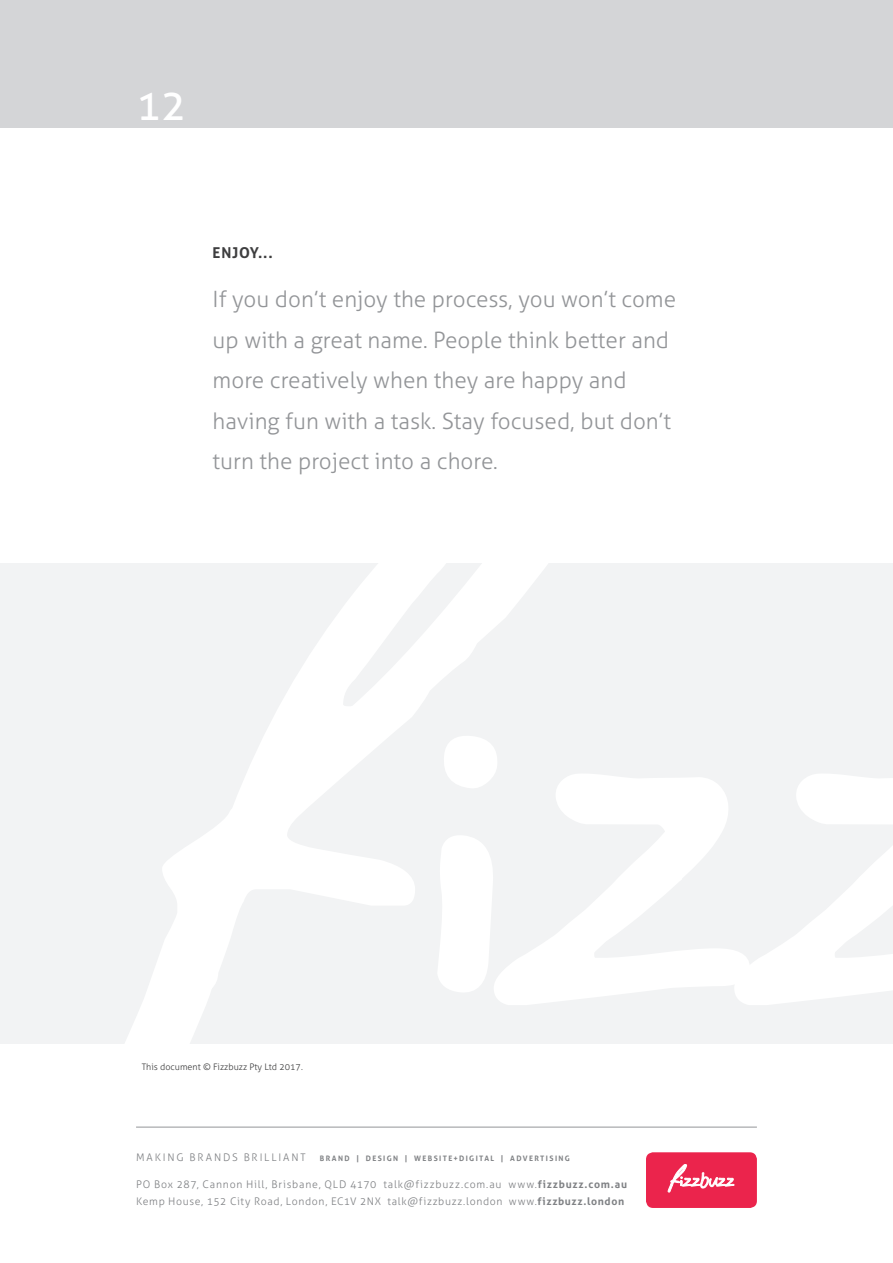
<style>
.page{position:relative;width:893px;height:1263px;background:#fff}
.page>*{position:absolute;margin:0;border:0;box-sizing:border-box;transform-origin:0 0}
.t1{font:42px "Aller";color:#fff}
.t2{font:300 22.5px/40.5px "Aller";color:#939598}
.t3{font:700 15px "Aller";letter-spacing:.05em;color:#3e3e3f}
.t4{font:300 10.5px/17.2px "Aller";letter-spacing:.075em;color:#808285}
.t5{font:300 10.5px "Aller";letter-spacing:.18em;color:#808285}
.t6{font:300 9px "Aller";color:#3e3e3f}
.t7{font:700 7.5px "Aller";letter-spacing:.185em;color:#808285}
.s1{font-weight:700}
</style>
<div class="page">
<hr style="left:136px;top:1127px;width:621px;height:1px;background:#939598">
<div style="left:646px;top:1152px;width:111px;height:56px;background:#eb244c;border-radius:7px"></div>
<svg style="left:668px;top:1164px;width:66px;height:28px"></svg>
<div style="left:0;top:563px;width:893px;height:481px;background:#f2f3f4"></div>
<svg style="left:125px;top:563px;width:423px;height:481px"></svg>
<svg style="left:434px;top:735px;width:67px;height:258px"></svg>
<svg style="left:753px;top:774px;width:140px;height:231px"></svg>
<svg style="left:491px;top:770px;width:262px;height:238px"></svg>
<div style="left:0;top:0;width:893px;height:128px;background:#d4d5d7"></div>
<p class="t1" style="left:136px;top:80px;width:52px">12</p>
<p class="t3" style="left:213px;top:243px;width:62px">ENJOY...</p>
<p class="t2" style="left:213px;top:279px;width:465px">If you don’t enjoy the process, you won’t come up with a great name. People think better and more creatively when they are happy and having fun with a task. Stay focused, but don’t turn the project into a chore.</p>
<p class="t6" style="left:142px;top:1061px;width:163px">This document © Fizzbuzz Pty Ltd 2017.</p>
<p class="t5" style="left:136px;top:1151px;width:171px">MAKING BRANDS BRILLIANT</p>
<p class="t7" style="left:320px;top:1154px;width:252px">BRAND | DESIGN | WEBSITE+DIGITAL | ADVERTISING</p>
<p class="t4" style="left:136px;top:1176px;width:492px">PO Box 287, Cannon Hill, Brisbane, QLD 4170 talk@fizzbuzz.com.au www.<span class="s1">fizzbuzz.com.au<br></span>Kemp House, 152 City Road, London, EC1V 2NX talk@fizzbuzz.london www.<span class="s1">fizzbuzz.london</span></p>
</div>
